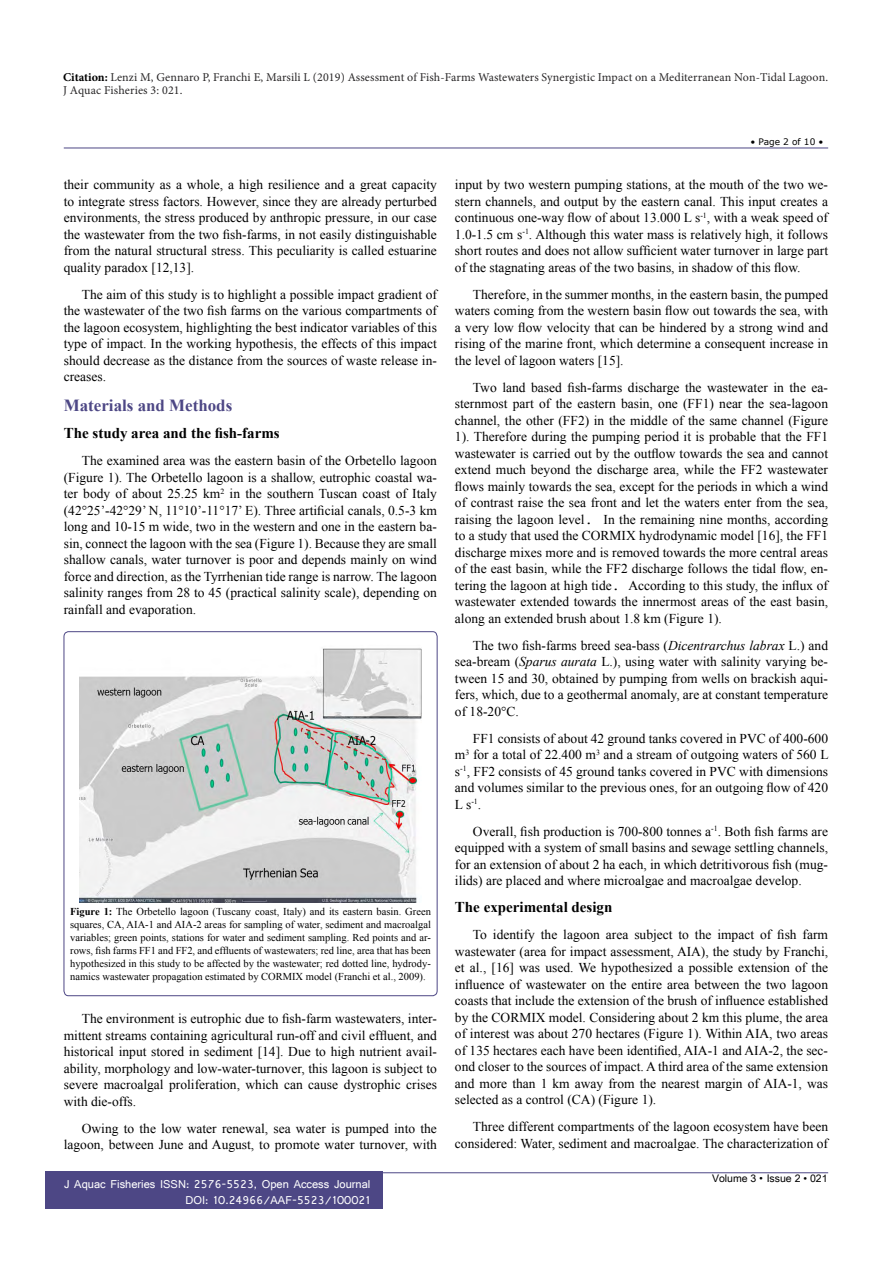
<style>
.page{position:relative;width:893px;height:1263px;background:#fff}
.page>*{position:absolute;margin:0;border:0;box-sizing:border-box;transform-origin:0 0}
.t1{font:700 16.95px "Times New Roman";color:#4d4785}
.t2{font:700 15px "Times New Roman";color:#000}
.t3{font:13.5px/16.5px "Times New Roman";color:#000;text-align:justify}
.t4{font:12px/13.5px "Minion Pro";letter-spacing:.005em;color:#282627}
.t5{font:12px/16.5px "Shruti";color:#fff;text-align:right}
.t6{font:10.5px/12.9px "Times New Roman";color:#000;text-align:justify}
.t7{font:10.5px "Arial Unicode MS";color:#000}
.t8{font:9px "MS Reference Sans Serif";color:#000}
.s1{font-weight:700;color:#000}
.s2{font-weight:700}
.s3{font-family:"Courier New"}
.s4{font-style:italic}
.s5{font-family:"Batang"}
</style>
<div class="page">
<hr style="left:64px;top:148px;width:764px;height:1px;background:#4d4785">
<hr style="left:64px;top:1172px;width:764px;height:1px;background:#4d4785">
<div style="left:45px;top:1171px;width:338px;height:38px;background:#4d4785"></div>
<div style="left:64px;top:631px;width:373px;height:365px;border:1px solid #4d4785;border-radius:5px"></div>
<img style="left:79px;top:648px;width:343px;height:254px">
<p class="t4" style="left:63px;top:70px;width:767px"><span class="s1">Citation:</span> Lenzi M, Gennaro P, Franchi E, Marsili L (2019) Assessment of Fish-Farms Wastewaters Synergistic Impact on a Mediterranean Non-Tidal Lagoon.<br>J Aquac Fisheries 3: 021.</p>
<p class="t3" style="left:64px;top:176px;width:375px">their community as a whole, a high resilience and a great capacity to integrate stress factors. However, since they are already perturbed environments, the stress produced by anthropic pressure, in our case the wastewater from the two fish-farms, in not easily distinguishable from the natural structural stress. This peculiarity is called estuarine quality paradox [12,13].</p>
<p class="t3" style="left:64px;top:286px;width:375px;text-indent:18px">The aim of this study is to highlight a possible impact gradient of the wastewater of the two fish farms on the various compartments of the lagoon ecosystem, highlighting the best indicator variables of this type of impact. In the working hypothesis, the effects of this impact should decrease as the distance from the sources of waste release in&shy;creases.</p>
<p class="t1" style="left:64px;top:394px;width:170px">Materials and Methods</p>
<p class="t2" style="left:64px;top:423px;width:217px">The study area and the fish-farms</p>
<p class="t3" style="left:64px;top:452px;width:375px;text-indent:18px">The examined area was the eastern basin of the Orbetello lagoon (Figure 1). The Orbetello lagoon is a shallow, eutrophic coastal wa&shy;ter body of about 25.25 km<sup>2</sup> in the southern Tuscan coast of Italy (42°25’-42°29’ N, 11°10’-11°17’ E). Three artificial canals, 0.5-3 km long and 10-15 m wide, two in the western and one in the eastern ba&shy;sin, connect the lagoon with the sea (Figure 1). Because they are small shallow canals, water turnover is poor and depends mainly on wind force and direction, as the Tyrrhenian tide range is narrow. The lagoon salinity ranges from 28 to 45 (practical salinity scale), depending on rainfall and evaporation.</p>
<p class="t6" style="left:70px;top:905px;width:362px"><span class="s2">Figure 1:</span> The Orbetello lagoon (Tuscany coast, Italy) and its eastern basin. Green squares, CA, AIA-1 and AIA-2 areas for sampling of water, sediment and macroalgal variables; green points, stations for water and sediment sampling. Red points and ar&shy;rows, fish farms FF1 and FF2, and effluents of wastewaters; red line, area that has been hypothesized in this study to be affected by the wastewater; red dotted line, hydrody&shy;namics wastewater propagation estimated by CORMIX model (Franchi et al., 2009).</p>
<p class="t3" style="left:64px;top:1010px;width:375px;text-indent:18px">The environment is eutrophic due to fish-farm wastewaters, inter&shy;mittent streams containing agricultural run-off and civil effluent, and historical input stored in sediment [14]. Due to high nutrient avail&shy;ability, morphology and low-water-turnover, this lagoon is subject to severe macroalgal proliferation, which can cause dystrophic crises with die-offs.</p>
<p class="t3" style="left:64px;top:1120px;width:375px;text-align:right">Owing to the low water renewal, sea water is pumped into the lagoon, between June and August, to promote water turnover, with</p>
<p class="t5" style="left:64px;top:1175px;width:308px">J Aquac Fisheries ISSN: 2576-5523, Open Access Journal<br>DOI: 10.24966/AAF-5523/100021</p>
<p class="t8" style="left:750px;top:136px;width:75px">• Page 2 of 10 •</p>
<p class="t3" style="left:455px;top:176px;width:375px">input by two western pumping stations, at the mouth of the two we&shy;stern channels, and output by the eastern canal. This input creates a continuous one-way flow of about 13.000 L s<sup>-1</sup>, with a weak speed of 1.0-1.5 cm s<sup>-1</sup>. Although this water mass is relatively high, it follows short routes and does not allow sufficient water turnover in large part of the stagnating areas of the two basins, in shadow of this flow.</p>
<p class="t3" style="left:455px;top:286px;width:375px;text-indent:18px">Therefore, in the summer months, in the eastern basin, the pumped waters coming from the western basin flow out towards the sea, with a very low flow velocity that can be hindered by a strong wind and rising of the marine front, which determine a consequent increase in the level of lagoon waters [15].</p>
<p class="t3" style="left:455px;top:379px;width:375px;text-indent:18px">Two land based fish-farms discharge the wastewater in the ea&shy;sternmost part of the eastern basin, one (FF1) near the sea-lagoon channel, the other (FF2) in the middle of the same channel (Figure 1). Therefore during the pumping period it is probable that the FF1 wastewater is carried out by the outflow towards the sea and cannot extend much beyond the discharge area, while the FF2 wastewater flows mainly towards the sea, except for the periods in which a wind of contrast raise the sea front and let the waters enter from the sea, raising the lagoon level<span class="s3">.</span> In the remaining nine months, according to a study that used the CORMIX hydrodynamic model [16], the FF1 discharge mixes more and is removed towards the more central areas of the east basin, while the FF2 discharge follows the tidal flow, en&shy;tering the lagoon at high tide<span class="s3">.</span> According to this study, the influx of wastewater extended towards the innermost areas of the east basin, along an extended brush about 1.8 km (Figure 1).</p>
<p class="t3" style="left:455px;top:637px;width:375px;text-indent:18px">The two fish-farms breed sea-bass (<span class="s4">Dicentrarchus labrax</span> L.) and sea-bream (<span class="s4">Sparus aurata</span> L.), using water with salinity varying be&shy;tween 15 and 30, obtained by pumping from wells on brackish aqui&shy;fers, which, due to a geothermal anomaly, are at constant temperature of 18-20°C.</p>
<p class="t3" style="left:455px;top:730px;width:375px;text-indent:18px">FF1 consists of about 42 ground tanks covered in PVC of 400-600 m<sup>3</sup> for a total of 22.400 m<sup>3</sup> and a stream of outgoing waters of 560 L s<sup>-1</sup>, FF2 consists of 45 ground tanks covered in PVC with dimensions and volumes similar to the previous ones, for an outgoing flow of 420<br>L s<sup>-1</sup>.</p>
<p class="t3" style="left:455px;top:823px;width:375px;text-indent:18px">Overall, fish production is 700-800 tonnes a<sup>-1</sup>. Both fish farms are equipped with a system of small basins and sewage settling channels, for an extension of about 2 ha each, in which detritivorous fish (mug&shy;ilids) are placed and where microalgae and macroalgae develop.</p>
<p class="t2" style="left:455px;top:897px;width:159px">The experimental design</p>
<p class="t3" style="left:455px;top:926px;width:375px;text-indent:18px">To identify the lagoon area subject to the impact of fish farm wastewater (area for impact assessment, AIA), the study by Franchi, et al., [16] was used. We hypothesized a possible extension of the influence of wastewater on the entire area between the two lagoon coasts that include the extension of the brush of influence established by the CORMIX model. Considering about 2 km this plume, the area of interest was about 270 hectares (Figure 1). Within AIA, two areas of 135 hectares each have been identified, AIA-1 and AIA-2, the sec&shy;ond closer to the sources of impact. A third area of the same extension and more than 1 km away from the nearest margin of AIA-1, was selected as a control (CA) (Figure 1).</p>
<p class="t3" style="left:455px;top:1118px;width:375px;text-align:right">Three different compartments of the lagoon ecosystem have been considered: Water, sediment and macroalgae. The characterization of</p>
<p class="t7" style="left:712px;top:1170px;width:117px">Volume 3 <span class="s5">•</span> Issue 2 • 021</p>
</div>
